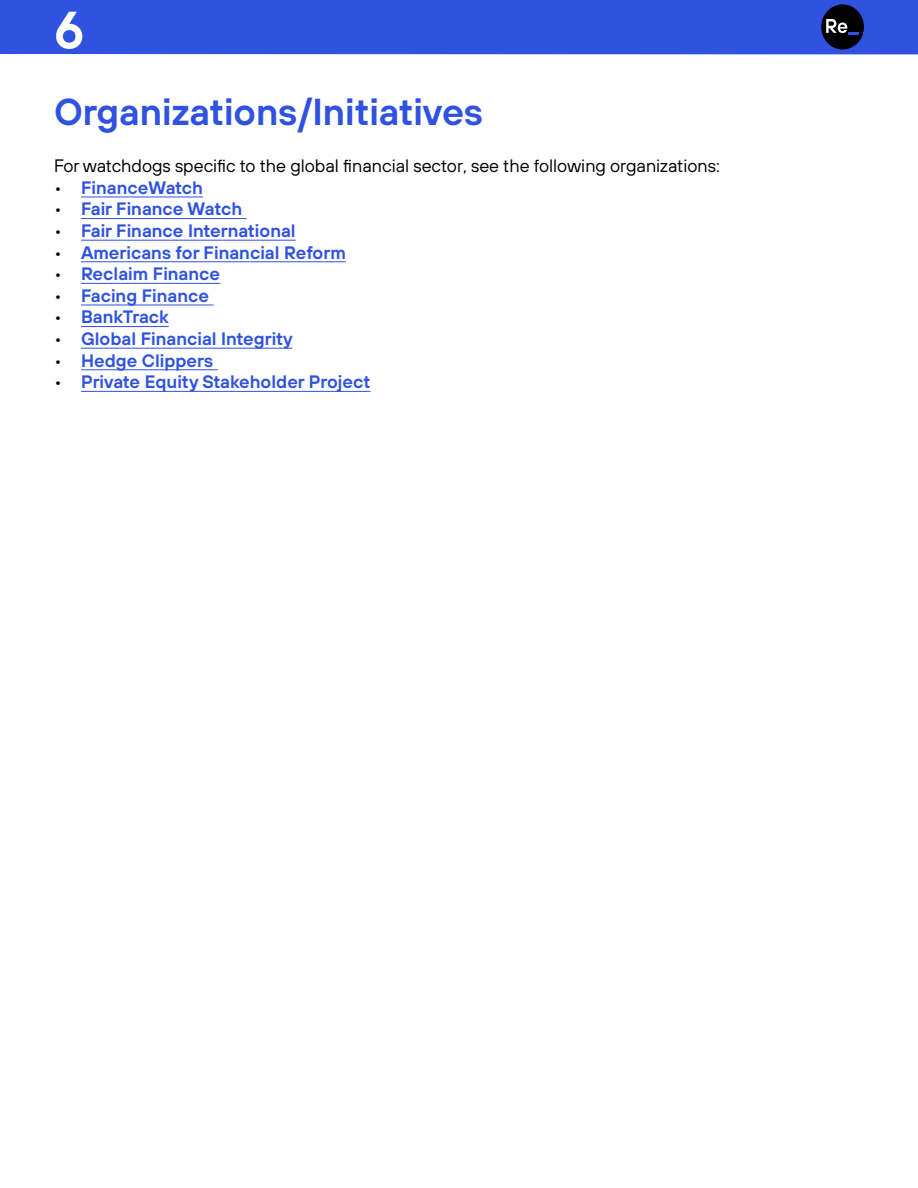
<style>
.page{position:relative;width:918px;height:1188px;background:#fff}
.page>*{position:absolute;margin:0;border:0;box-sizing:border-box;transform-origin:0 0}
.t1{font:600 52.5px "TT Hoves";color:#fff}
.t2{font:600 37.5px "TT Hoves";color:#2f52e0}
.t3{font:600 18px "TT Hoves";color:#2f52e0}
.t4{font:18px "TT Hoves";color:#000}
.s1{font-weight:400;color:#000}
</style>
<div class="page">
<div style="left:0;top:0;width:918px;height:54px;background:#2f52e0"></div>
<hr style="left:81px;top:197px;width:122px;height:1px;background:#2f52e0">
<hr style="left:81px;top:218px;width:166px;height:1px;background:#2f52e0">
<hr style="left:81px;top:240px;width:215px;height:1px;background:#2f52e0">
<hr style="left:81px;top:261px;width:265px;height:1px;background:#2f52e0">
<hr style="left:81px;top:283px;width:139px;height:1px;background:#2f52e0">
<hr style="left:81px;top:305px;width:133px;height:1px;background:#2f52e0">
<hr style="left:81px;top:326px;width:88px;height:1px;background:#2f52e0">
<hr style="left:81px;top:348px;width:211px;height:1px;background:#2f52e0">
<hr style="left:81px;top:369px;width:137px;height:1px;background:#2f52e0">
<hr style="left:81px;top:391px;width:290px;height:1px;background:#2f52e0">
<div style="left:821px;top:4px;width:43px;height:46px;background:#000;border-radius:50%"></div>
<svg style="left:826px;top:19px;width:33px;height:16px"></svg>
<h1 class="t1" style="left:54px;top:-5px;width:32px">6</h1>
<h2 class="t2" style="left:54px;top:87px;width:431px">Organizations/Initiatives</h2>
<p class="t4" style="left:54px;top:155px;width:667px">For watchdogs specific to the global financial sector, see the following organizations:</p>
<p class="t3" style="left:54px;top:176px;width:151px"><span class="s1">•</span> FinanceWatch</p>
<p class="t3" style="left:54px;top:197px;width:190px"><span class="s1">•</span> Fair Finance Watch</p>
<p class="t3" style="left:54px;top:219px;width:243px"><span class="s1">•</span> Fair Finance International</p>
<p class="t3" style="left:54px;top:240px;width:293px"><span class="s1">•</span> Americans for Financial Reform</p>
<p class="t3" style="left:54px;top:262px;width:168px"><span class="s1">•</span> Reclaim Finance</p>
<p class="t3" style="left:54px;top:284px;width:157px"><span class="s1">•</span> Facing Finance</p>
<p class="t3" style="left:54px;top:305px;width:116px"><span class="s1">•</span> BankTrack</p>
<p class="t3" style="left:54px;top:327px;width:240px"><span class="s1">•</span> Global Financial Integrity</p>
<p class="t3" style="left:54px;top:348px;width:161px"><span class="s1">•</span> Hedge Clippers</p>
<p class="t3" style="left:54px;top:370px;width:318px"><span class="s1">•</span> Private Equity Stakeholder Project</p>
</div>
